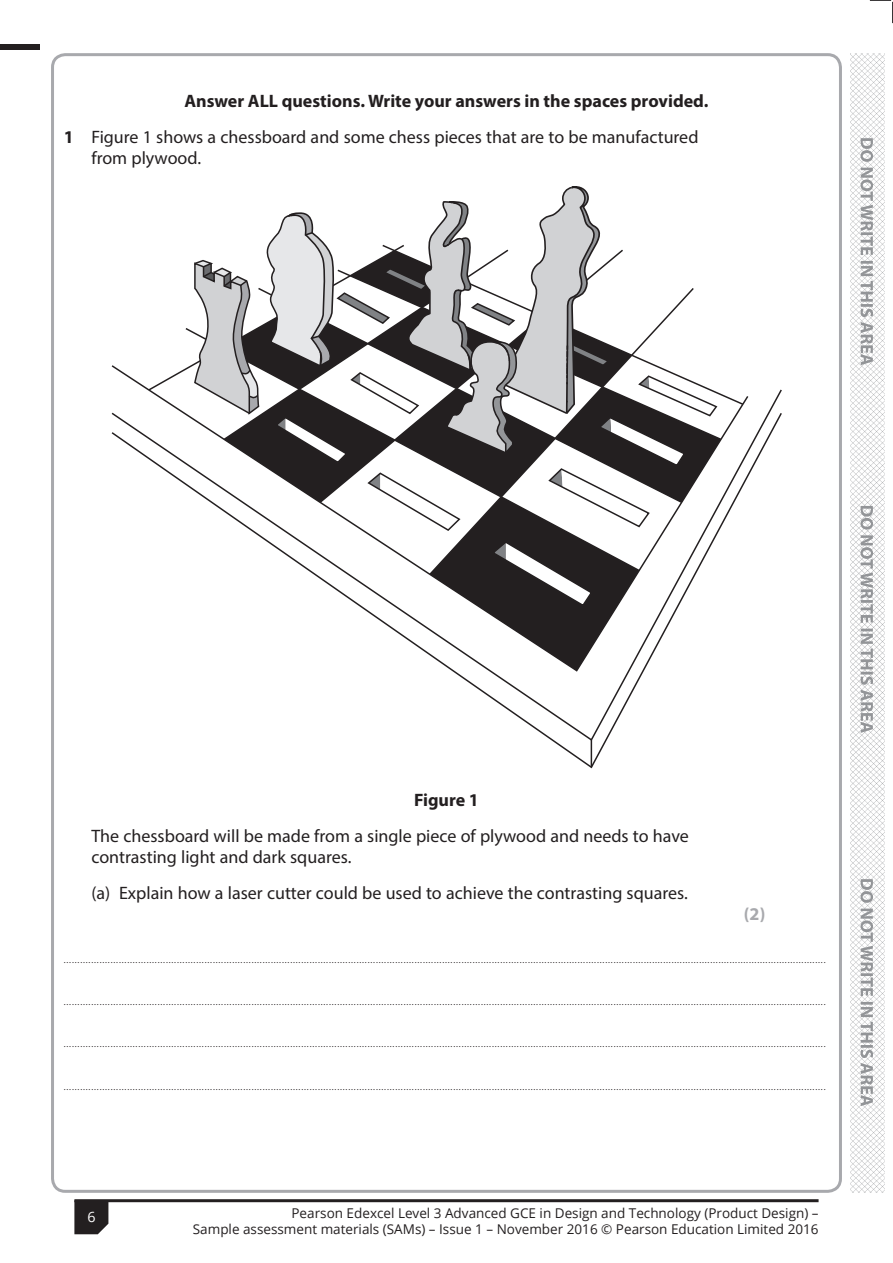
<style>
.page{position:relative;width:893px;height:1263px;background:#fff}
.page>*{position:absolute;margin:0;border:0;box-sizing:border-box;transform-origin:0 0}
.t1{font:18px/36px "Myriad Pro";color:#231f20}
.t2{font:700 18px "Myriad Pro";color:#231f20}
.t3{font:700 18px "Myriad Pro";color:#a8a9ad}
.t4{font:14.25px "Open Sans";color:#fff}
.t5{font:13.5px/16.5px "Open Sans";color:#231f20;text-align:right}
.t6{font:9px "Myriad Pro";color:#231f20}
.s1{font-weight:700}
</style>
<div class="page">
<div style="left:0;top:44px;width:40px;height:5px;background:#231f20"></div>
<svg style="left:870px;top:0;width:23px;height:23px"></svg>
<img style="left:850px;top:53px;width:34px;height:1140px">
<svg style="left:860px;top:138px;width:13px;height:968px"></svg>
<svg style="left:111px;top:411px;width:671px;height:358px"></svg>
<svg style="left:147px;top:186px;width:574px;height:521px"></svg>
<svg style="left:591px;top:740px;width:1px;height:27px"></svg>
<hr style="left:74px;top:1199px;width:745px;height:3px;background:#231f20">
<svg style="left:74px;top:1200px;width:34px;height:34px"></svg>
<h1 class="t1" style="left:64px;top:83px;width:646px;text-indent:121px"><span class="s1">Answer ALL questions. Write your answers in the spaces provided.<br>1</span> Figure 1 shows a chessboard and some chess pieces that are to be manufactured</h1>
<h1 class="t1" style="left:91px;top:140px;width:111px">from plywood.</h1>
<h1 class="t2" style="left:414px;top:789px;width:66px">Figure 1</h1>
<h1 class="t1" style="left:91px;top:826px;width:599px;line-height:21px">The chessboard will be made from a single piece of plywood and needs to have contrasting light and dark squares.</h1>
<h1 class="t1" style="left:91px;top:875px;width:598px">(a) Explain how a laser cutter could be used to achieve the contrasting squares.</h1>
<h1 class="t3" style="left:744px;top:903px;width:23px">(2)</h1>
<p class="t6" style="left:64px;top:954px;width:763px">....................................................................................................................................................................................................................................................................................</p>
<p class="t6" style="left:64px;top:996px;width:763px">....................................................................................................................................................................................................................................................................................</p>
<p class="t6" style="left:64px;top:1039px;width:763px">....................................................................................................................................................................................................................................................................................</p>
<p class="t6" style="left:64px;top:1081px;width:763px">....................................................................................................................................................................................................................................................................................</p>
<h2 class="t4" style="left:87px;top:1207px;width:10px">6</h2>
<h3 class="t5" style="left:193px;top:1204px;width:627px">Pearson Edexcel Level 3 Advanced GCE in Design and Technology (Product Design) –<br>Sample assessment materials (SAMs) – Issue 1 – November 2016 © Pearson Education Limited 2016</h3>
</div>
